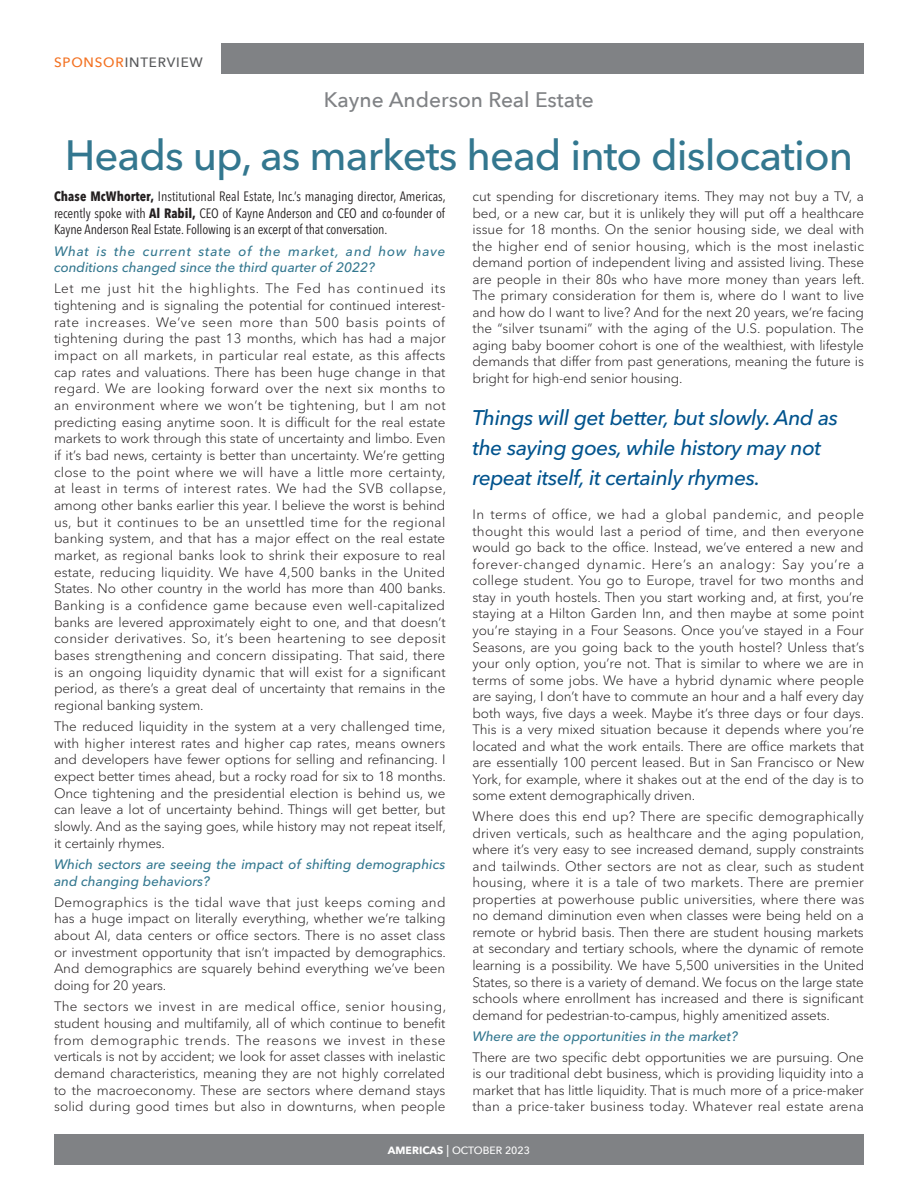
<style>
.page{position:relative;width:918px;height:1188px;background:#fff}
.page>*{position:absolute;margin:0;border:0;box-sizing:border-box;transform-origin:0 0}
.Story_Headline-1_Line{font:500 42px "Avenir Next LT Pro";letter-spacing:-.02em;color:#33778f}
.SponPull_Quote{font:italic 500 21px/30px "Avenir Next LT Pro";letter-spacing:-.02em;color:#00538d}
.Story_Headline-1_Line-2{font:500 21px "Avenir Next";color:#808285}
.Section-Interview_Text{font:300 13.5px/16.6px "Avenir Next LT Pro";letter-spacing:-.01em;color:#231f20;text-align:justify}
.Section-Interview_Text-2{font:condensed 13.5px/16.6px "Avenir Next LT Pro";letter-spacing:-.01em;color:#231f20;text-align:justify}
.SponsorSectionQuestion{font:italic 500 13.5px/16.6px "Avenir Next LT Pro";color:#33778f}
.t1{font:500 13.5px "Avenir Next";letter-spacing:.06em;color:#57585a}
.t2{font:500 10.5px "Avenir Next";color:#fff}
.s1{color:#f37121}
.s2{font-weight:700}
.s3{font-size:12px}
</style>
<div class="page">
<div style="left:221px;top:43px;width:697px;height:31px;background:#808285"></div>
<div style="left:54px;top:1134px;width:864px;height:31px;background:#808285"></div>
<div style="left:864px;top:1130px;width:54px;height:40px;background:#fff"></div>
<div style="left:864px;top:38px;width:54px;height:41px;background:#fff"></div>
<p class="t1" style="left:54px;top:50px;width:150px"><span class="s1">SPONSOR</span>INTERVIEW</p>
<p class="Story_Headline-1_Line-2" style="left:324px;top:82px;width:272px">Kayne Anderson Real Estate</p>
<p class="Story_Headline-1_Line" style="left:65px;top:130px;width:790px">Heads up, as markets head into dislocation</p>
<p class="Section-Interview_Text-2" style="left:54px;top:188px;width:393px"><span class="s2">Chase McWhorter,</span> Institutional Real Estate, Inc.’s managing director, Americas, recently spoke with <span class="s2">Al Rabil,</span> CEO of Kayne Anderson and CEO and co-founder of Kayne Anderson Real Estate. Following is an excerpt of that conversation.</p>
<p class="SponsorSectionQuestion" style="left:54px;top:242px;width:393px">What is the current state of the market, and how have conditions changed since the third quarter of 2022?</p>
<p class="Section-Interview_Text" style="left:54px;top:280px;width:394px">Let me just hit the highlights. The Fed has continued its tightening and is signaling the potential for continued interest&shy;rate increases. We’ve seen more than 500 basis points of tightening during the past 13 months, which has had a major impact on all markets, in particular real estate, as this affects cap rates and valuations. There has been huge change in that regard. We are looking forward over the next six months to an environment where we won’t be tightening, but I am not predicting easing anytime soon. It is difficult for the real estate markets to work through this state of uncertainty and limbo. Even if it’s bad news, certainty is better than uncertainty. We’re getting close to the point where we will have a little more certainty, at least in terms of interest rates. We had the SVB collapse, among other banks earlier this year. I believe the worst is behind us, but it continues to be an unsettled time for the regional banking system, and that has a major effect on the real estate market, as regional banks look to shrink their exposure to real estate, reducing liquidity. We have 4,500 banks in the United States. No other country in the world has more than 400 banks.<br>Banking is a confidence game because even well-capitalized banks are levered approximately eight to one, and that doesn’t consider derivatives. So, it’s been heartening to see deposit bases strengthening and concern dissipating. That said, there is an ongoing liquidity dynamic that will exist for a significant period, as there’s a great deal of uncertainty that remains in the regional banking system.</p>
<p class="Section-Interview_Text" style="left:54px;top:718px;width:393px">The reduced liquidity in the system at a very challenged time, with higher interest rates and higher cap rates, means owners and developers have fewer options for selling and refinancing. I expect better times ahead, but a rocky road for six to 18 months.<br>Once tightening and the presidential election is behind us, we can leave a lot of uncertainty behind. Things will get better, but slowly. And as the saying goes, while history may not repeat itself, it certainly rhymes.</p>
<p class="SponsorSectionQuestion" style="left:54px;top:856px;width:393px">Which sectors are seeing the impact of shifting demographics and changing behaviors?</p>
<p class="Section-Interview_Text" style="left:54px;top:894px;width:393px">Demographics is the tidal wave that just keeps coming and has a huge impact on literally everything, whether we’re talking about AI, data centers or office sectors. There is no asset class or investment opportunity that isn’t impacted by demographics.<br>And demographics are squarely behind everything we’ve been doing for 20 years.</p>
<p class="Section-Interview_Text" style="left:54px;top:998px;width:394px">The sectors we invest in are medical office, senior housing, student housing and multifamily, all of which continue to benefit from demographic trends. The reasons we invest in these verticals is not by accident; we look for asset classes with inelastic demand characteristics, meaning they are not highly correlated to the macroeconomy. These are sectors where demand stays solid during good times but also in downturns, when people</p>
<p class="Section-Interview_Text" style="left:472px;top:188px;width:394px">cut spending for discretionary items. They may not buy a TV, a bed, or a new car, but it is unlikely they will put off a healthcare issue for 18 months. On the senior housing side, we deal with the higher end of senior housing, which is the most inelastic demand portion of independent living and assisted living. These are people in their 80s who have more money than years left.<br>The primary consideration for them is, where do I want to live and how do I want to live? And for the next 20 years, we’re facing the “silver tsunami” with the aging of the U.S. population. The aging baby boomer cohort is one of the wealthiest, with lifestyle demands that differ from past generations, meaning the future is bright for high-end senior housing.</p>
<p class="SponPull_Quote" style="left:472px;top:402px;width:367px">Things will get better, but slowly. And as the saying goes, while history may not repeat itself, it certainly rhymes.</p>
<p class="Section-Interview_Text" style="left:472px;top:506px;width:393px">In terms of office, we had a global pandemic, and people thought this would last a period of time, and then everyone would go back to the office. Instead, we’ve entered a new and forever-changed dynamic. Here’s an analogy: Say you’re a college student. You go to Europe, travel for two months and stay in youth hostels. Then you start working and, at first, you’re staying at a Hilton Garden Inn, and then maybe at some point you’re staying in a Four Seasons. Once you’ve stayed in a Four Seasons, are you going back to the youth hostel? Unless that’s your only option, you’re not. That is similar to where we are in terms of some jobs. We have a hybrid dynamic where people are saying, I don’t have to commute an hour and a half every day both ways, five days a week. Maybe it’s three days or four days.<br>This is a very mixed situation because it depends where you’re located and what the work entails. There are office markets that are essentially 100 percent leased. But in San Francisco or New York, for example, where it shakes out at the end of the day is to some extent demographically driven.</p>
<p class="Section-Interview_Text" style="left:472px;top:808px;width:393px">Where does this end up? There are specific demographically driven verticals, such as healthcare and the aging population, where it’s very easy to see increased demand, supply constraints and tailwinds. Other sectors are not as clear, such as student housing, where it is a tale of two markets. There are premier properties at powerhouse public universities, where there was no demand diminution even when classes were being held on a remote or hybrid basis. Then there are student housing markets at secondary and tertiary schools, where the dynamic of remote learning is a possibility. We have 5,500 universities in the United States, so there is a variety of demand. We focus on the large state schools where enrollment has increased and there is significant demand for pedestrian-to-campus, highly amenitized assets.</p>
<p class="SponsorSectionQuestion" style="left:472px;top:1028px;width:267px">Where are the opportunities in the market?</p>
<p class="Section-Interview_Text" style="left:472px;top:1049px;width:393px">There are two specific debt opportunities we are pursuing. One is our traditional debt business, which is providing liquidity into a market that has little liquidity. That is much more of a price-maker than a price-taker business today. Whatever real estate arena</p>
<p class="t2" style="left:388px;top:1141px;width:144px"><span class="s2">AMERICAS</span> <span class="s3">|</span> OCTOBER 2023</p>
</div>
